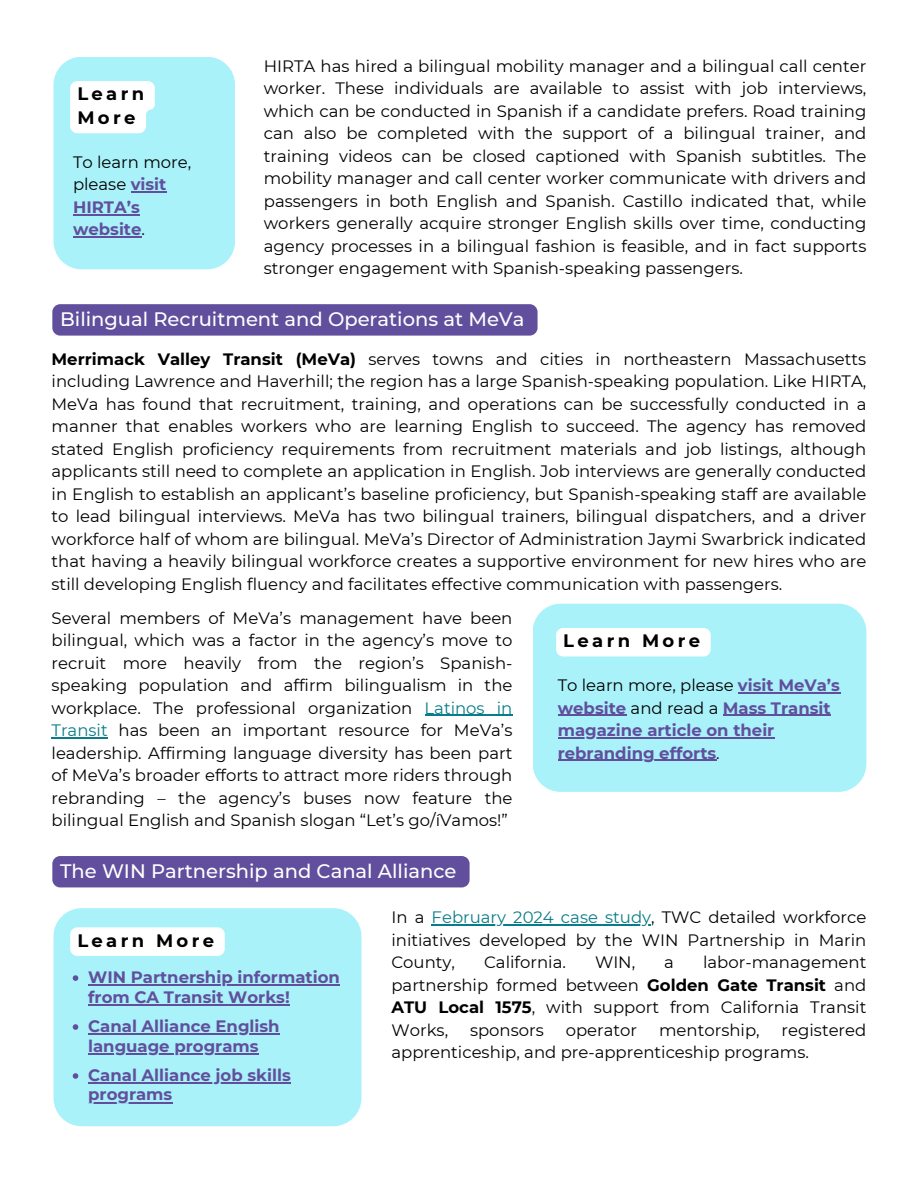
<style>
.page{position:relative;width:918px;height:1188px;background:#fff}
.page>*{position:absolute;margin:0;border:0;box-sizing:border-box;transform-origin:0 0}
.t1{font:500 19.5px "Montserrat";color:#fff}
.t2{font:700 18px/23.7px "Montserrat";letter-spacing:.185em;color:#000}
.t3{font:16.5px/22.5px "Montserrat";color:#000;text-align:justify}
.t4{font:700 16.5px/22.5px "Montserrat";color:#614f9e}
.s1{font-weight:700;color:#614f9e}
.s2{font-weight:700}
.s3{color:#087d89}
.s4{font-weight:400;color:#000}
</style>
<div class="page">
<div style="left:533px;top:604px;width:333px;height:188px;background:#aaf2f9;border-radius:28px"></div>
<hr style="left:425px;top:715px;width:87px;height:1px;background:#087d89">
<hr style="left:52px;top:737px;width:56px;height:2px;background:#087d89">
<hr style="left:738px;top:692px;width:102px;height:2px;background:#614f9e">
<hr style="left:558px;top:715px;width:68px;height:1px;background:#614f9e">
<hr style="left:723px;top:715px;width:108px;height:1px;background:#614f9e">
<hr style="left:558px;top:737px;width:216px;height:2px;background:#614f9e">
<hr style="left:558px;top:760px;width:158px;height:1px;background:#614f9e">
<div style="left:556px;top:628px;width:155px;height:29px;background:#fff;border-radius:7px"></div>
<div style="left:52px;top:856px;width:418px;height:31px;background:#614f9e"></div>
<hr style="left:432px;top:925px;width:219px;height:1px;background:#087d89">
<div style="left:54px;top:908px;width:307px;height:218px;background:#aaf2f9;border-radius:28px"></div>
<svg style="left:73px;top:975px;width:5px;height:6px"></svg>
<hr style="left:88px;top:984px;width:252px;height:2px;background:#614f9e">
<hr style="left:88px;top:1004px;width:202px;height:1px;background:#614f9e">
<svg style="left:73px;top:1024px;width:5px;height:6px"></svg>
<hr style="left:88px;top:1033px;width:192px;height:2px;background:#614f9e">
<hr style="left:88px;top:1053px;width:171px;height:1px;background:#614f9e">
<svg style="left:73px;top:1073px;width:5px;height:6px"></svg>
<hr style="left:88px;top:1082px;width:203px;height:2px;background:#614f9e">
<hr style="left:88px;top:1102px;width:84px;height:1px;background:#614f9e">
<div style="left:70px;top:927px;width:155px;height:29px;background:#fff;border-radius:7px"></div>
<div style="left:54px;top:57px;width:181px;height:212px;background:#aaf2f9;border-radius:28px"></div>
<hr style="left:131px;top:192px;width:35px;height:1px;background:#614f9e">
<hr style="left:73px;top:214px;width:67px;height:1px;background:#614f9e">
<hr style="left:73px;top:237px;width:69px;height:1px;background:#614f9e">
<svg style="left:70px;top:81px;width:85px;height:52px"></svg>
<div style="left:52px;top:304px;width:486px;height:32px;background:#614f9e;border-radius:8px"></div>
<p class="t2" style="left:77px;top:82px;width:68px">Learn<br>More</p>
<p class="t3" style="left:73px;top:151px;width:120px;text-align:left">To learn more, please <span class="s1">visit<br>HIRTA’s website</span>.</p>
<h1 class="t3" style="left:264px;top:55px;width:604px">HIRTA has hired a bilingual mobility manager and a bilingual call center worker. These individuals are available to assist with job interviews, which can be conducted in Spanish if a candidate prefers. Road training can also be completed with the support of a bilingual trainer, and training videos can be closed captioned with Spanish subtitles. The mobility manager and call center worker communicate with drivers and passengers in both English and Spanish. Castillo indicated that, while workers generally acquire stronger English skills over time, conducting agency processes in a bilingual fashion is feasible, and in fact supports stronger engagement with Spanish-speaking passengers.</h1>
<p class="t1" style="left:60px;top:307px;width:466px">Bilingual Recruitment and Operations at MeVa</p>
<h1 class="t3" style="left:52px;top:348px;width:816px"><span class="s2">Merrimack Valley Transit (MeVa)</span> serves towns and cities in northeastern Massachusetts including Lawrence and Haverhill; the region has a large Spanish-speaking population. Like HIRTA, MeVa has found that recruitment, training, and operations can be successfully conducted in a manner that enables workers who are learning English to succeed. The agency has removed stated English proficiency requirements from recruitment materials and job listings, although applicants still need to complete an application in English. Job interviews are generally conducted in English to establish an applicant’s baseline proficiency, but Spanish-speaking staff are available to lead bilingual interviews. MeVa has two bilingual trainers, bilingual dispatchers, and a driver workforce half of whom are bilingual. MeVa’s Director of Administration Jaymi Swarbrick indicated that having a heavily bilingual workforce creates a supportive environment for new hires who are still developing English fluency and facilitates effective communication with passengers.</h1>
<p class="t3" style="left:52px;top:607px;width:462px">Several members of MeVa’s management have been bilingual, which was a factor in the agency’s move to recruit more heavily from the region’s Spanish&shy;speaking population and affirm bilingualism in the workplace. The professional organization <span class="s3">Latinos in Transit</span> has been an important resource for MeVa’s leadership. Affirming language diversity has been part of MeVa’s broader efforts to attract more riders through rebranding – the agency’s buses now feature the bilingual English and Spanish slogan “Let’s go/íVamos!”</p>
<p class="t2" style="left:563px;top:629px;width:138px">Learn More</p>
<p class="t4" style="left:558px;top:674px;width:284px"><span class="s4">To learn more, please</span> visit MeVa’s website <span class="s4">and read a</span> Mass Transit</p>
<p class="t4" style="left:558px;top:719px;width:218px">magazine article on their</p>
<p class="t4" style="left:558px;top:742px;width:164px">rebranding efforts<span class="s4">.</span></p>
<h1 class="t1" style="left:60px;top:859px;width:398px">The WIN Partnership and Canal Alliance</h1>
<p class="t3" style="left:391px;top:906px;width:476px">In a <span class="s3">February 2024 case study</span>, TWC detailed workforce</p>
<p class="t3" style="left:391px;top:929px;width:476px">initiatives developed by the WIN Partnership in Marin<br>County,</p>
<p class="t2" style="left:77px;top:928px;width:138px">Learn More</p>
<p class="t3" style="left:484px;top:951px;width:83px">California.</p>
<p class="t3" style="left:595px;top:951px;width:42px">WIN,</p>
<p class="t3" style="left:664px;top:951px;width:11px">a</p>
<p class="t3" style="left:391px;top:951px;width:476px;text-indent:312px">labor-management partnership formed between <span class="s2">Golden Gate Transit</span> and <span class="s2">ATU Local 1575</span>, with support from California Transit Works,</p>
<p class="t4" style="left:88px;top:967px;width:253px;line-height:19.6px">WIN Partnership information from CA Transit Works!</p>
<p class="t4" style="left:88px;top:1015px;width:193px">Canal Alliance English</p>
<p class="t4" style="left:88px;top:1034px;width:172px">language programs</p>
<p class="t4" style="left:88px;top:1064px;width:204px">Canal Alliance job skills</p>
<p class="t4" style="left:88px;top:1083px;width:86px">programs</p>
<p class="t3" style="left:391px;top:1019px;width:476px;text-indent:390px">registered apprenticeship, and pre-apprenticeship programs.</p>
<p class="t3" style="left:470px;top:1019px;width:75px">sponsors</p>
<p class="t3" style="left:566px;top:1019px;width:73px">operator</p>
<p class="t3" style="left:659px;top:1019px;width:102px">mentorship,</p>
</div>
